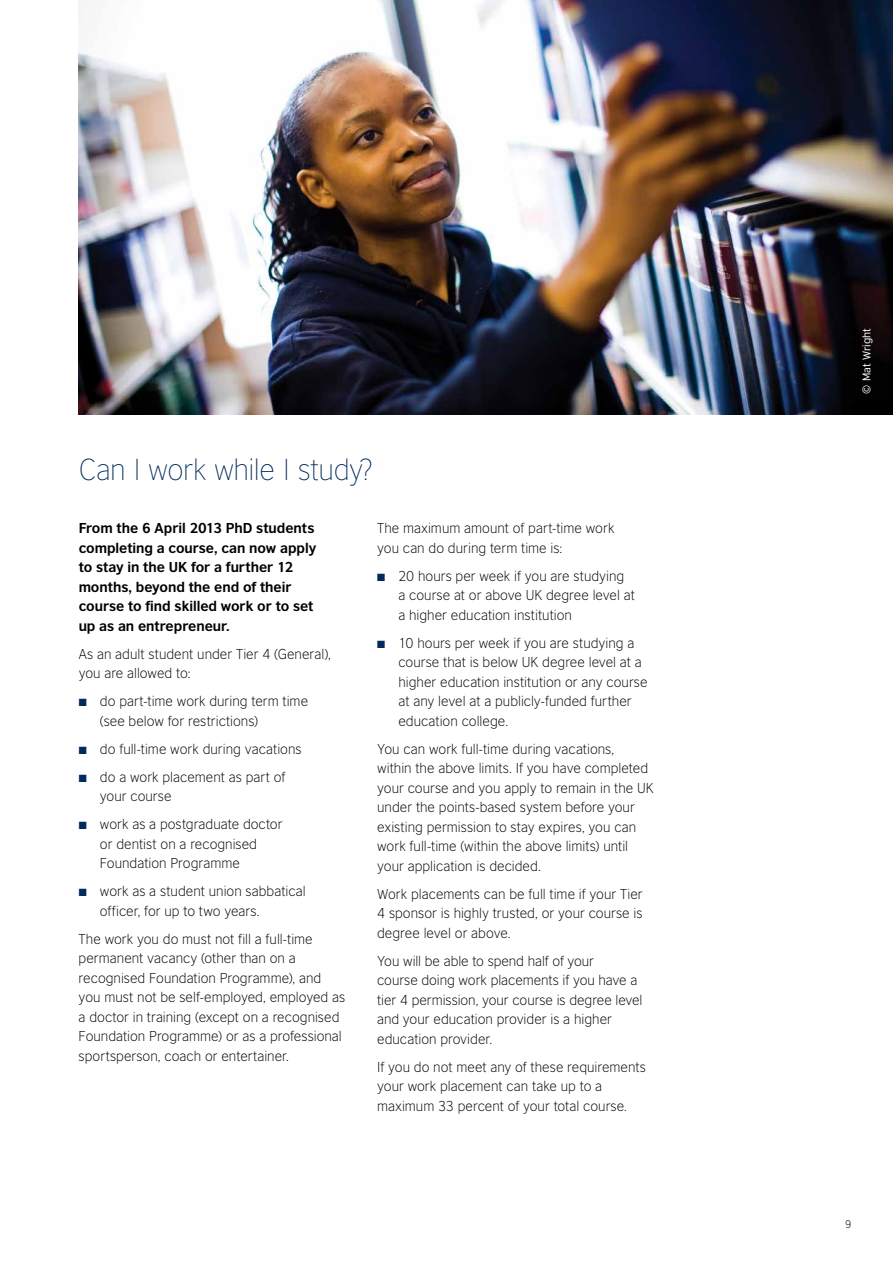
<style>
.page{position:relative;width:893px;height:1263px;background:#fff}
.page>*{position:absolute;margin:0;border:0;box-sizing:border-box;transform-origin:0 0}
.t1{font:200 28.5px "British Council Sans";letter-spacing:-.015em;color:#002c5b}
.t2{font:300 13.5px/19.5px "British Council Sans";color:#000}
.t3{font:700 13.5px/19.5px "British Council Sans";letter-spacing:-.005em;color:#000}
.t4{font:10.5px "British Council Sans";color:#fff}
.t5{font:300 10.5px "British Council Sans";color:#000}
.s1{color:#002c5b}
</style>
<div class="page">
<img style="left:79px;top:0;width:814px;height:415px">
<h1 class="t1" style="left:79px;top:453px;width:296px">Can I work while I study?</h1>
<p class="t3" style="left:79px;top:518px;width:239px">From the 6 April 2013 PhD students completing a course, can now apply to stay in the UK for a further 12 months, beyond the end of their course to find skilled work or to set up as an entrepreneur.</p>
<p class="t2" style="left:79px;top:644px;width:254px">As an adult student under Tier 4 (General), you are allowed to:</p>
<p class="t2" style="left:100px;top:692px;width:210px;text-indent:-21px"><span class="s1">■</span> do part-time work during term time (see below for restrictions)</p>
<p class="t2" style="left:79px;top:739px;width:224px"><span class="s1">■</span> do full-time work during vacations</p>
<p class="t2" style="left:100px;top:767px;width:187px;text-indent:-21px"><span class="s1">■</span> do a work placement as part of your course</p>
<p class="t2" style="left:100px;top:815px;width:184px;text-indent:-21px"><span class="s1">■</span> work as a postgraduate doctor or dentist on a recognised<br>Foundation Programme</p>
<p class="t2" style="left:100px;top:882px;width:207px;text-indent:-21px"><span class="s1">■</span> work as a student union sabbatical officer, for up to two years.</p>
<p class="t2" style="left:79px;top:929px;width:268px">The work you do must not fill a full-time permanent vacancy (other than on a recognised Foundation Programme), and you must not be self-employed, employed as a doctor in training (except on a recognised Foundation Programme) or as a professional sportsperson, coach or entertainer.</p>
<p class="t2" style="left:377px;top:519px;width:239px">The maximum amount of part-time work you can do during term time is:</p>
<p class="t2" style="left:398px;top:566px;width:238px;text-indent:-21px"><span class="s1">■</span> 20 hours per week if you are studying<br>a course at or above UK degree level at a higher education institution</p>
<p class="t2" style="left:398px;top:633px;width:251px;text-indent:-21px"><span class="s1">■</span> 10 hours per week if you are studying a course that is below UK degree level at a higher education institution or any course at any level at a publicly-funded further education college.</p>
<p class="t2" style="left:377px;top:739px;width:278px">You can work full-time during vacations,<br>within the above limits. If you have completed your course and you apply to remain in the UK under the points-based system before your existing permission to stay expires, you can work full-time (within the above limits) until your application is decided.</p>
<p class="t2" style="left:377px;top:884px;width:267px;text-align:justify">Work placements can be full time if your Tier 4 sponsor is highly trusted, or your course is degree level or above.</p>
<p class="t2" style="left:377px;top:951px;width:267px">You will be able to spend half of your<br>course doing work placements if you have a tier 4 permission, your course is degree level and your education provider is a higher education provider.</p>
<p class="t2" style="left:377px;top:1057px;width:270px">If you do not meet any of these requirements your work placement can take up to a maximum 33 percent of your total course.</p>
<p class="t4" style="left:860px;top:394px;width:67px;rotate:-90deg">© Mat Wright</p>
<p class="t5" style="left:845px;top:1218px;width:8px">9</p>
</div>
